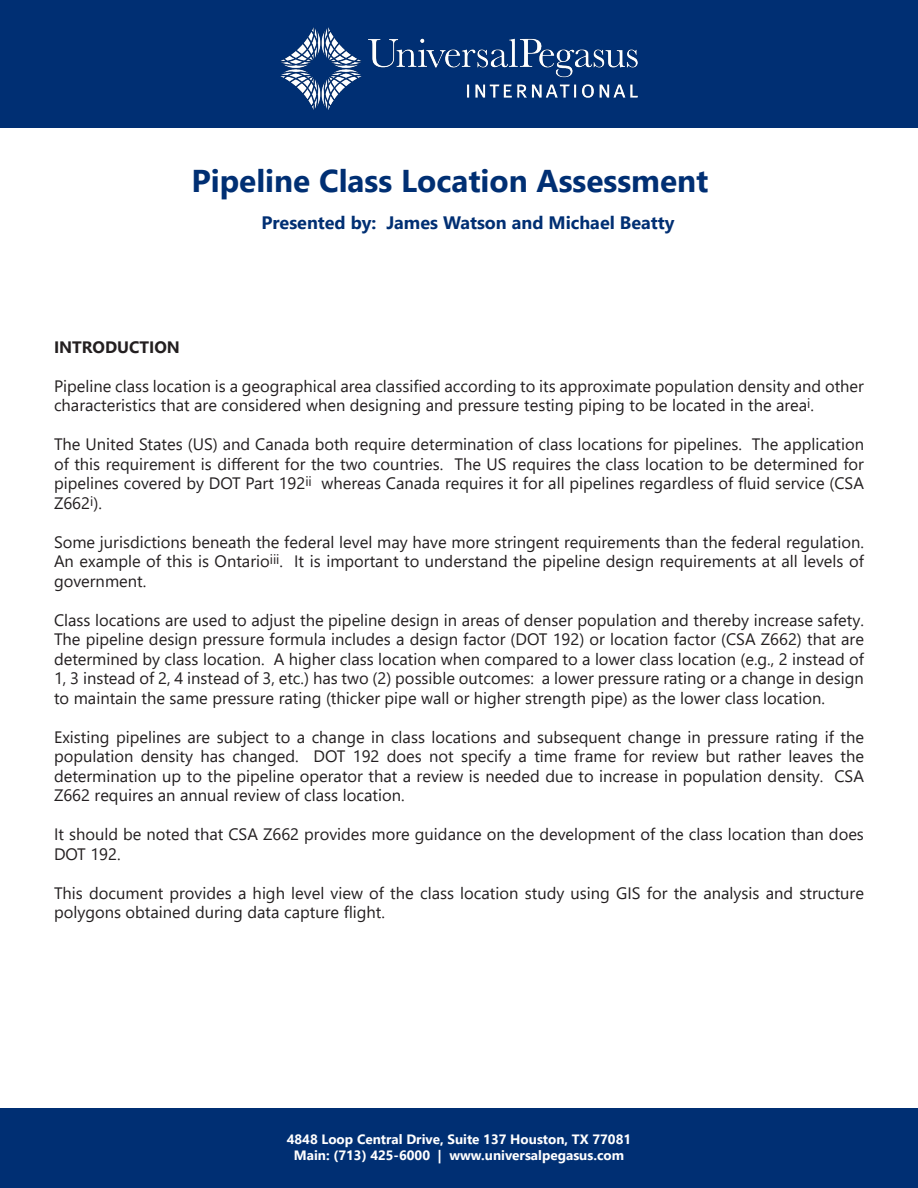
<style>
.page{position:relative;width:918px;height:1188px;background:#fff}
.page>*{position:absolute;margin:0;border:0;box-sizing:border-box;transform-origin:0 0}
.t1{font:700 31.5px "Segoe UI";color:#002f73}
.t2{font:700 18px "Segoe UI";color:#002f73}
.t3{font:16.5px/19.5px "Segoe UI";color:#231f20;text-align:justify}
.t4{font:700 16.5px "Segoe UI";color:#231f20}
.t5{font:700 13.5px "Segoe UI";color:#fff}
</style>
<div class="page">
<div style="left:0;top:0;width:918px;height:128px;background:#002f73"></div>
<div style="left:0;top:1108px;width:918px;height:80px;background:#002f73"></div>
<img style="left:280px;top:28px;width:358px;height:82px">
<p class="t1" style="left:191px;top:151px;width:518px">Pipeline Class Location Assessment</p>
<p class="t2" style="left:261px;top:206px;width:414px">Presented by: James Watson and Michael Beatty</p>
<p class="t4" style="left:54px;top:331px;width:127px">INTRODUCTION</p>
<p class="t3" style="left:54px;top:375px;width:812px">Pipeline class location is a geographical area classified according to its approximate population density and other characteristics that are considered when designing and pressure testing piping to be located in the area<sup>i</sup>.</p>
<p class="t3" style="left:54px;top:433px;width:812px">The United States (US) and Canada both require determination of class locations for pipelines. The application of this requirement is different for the two countries. The US requires the class location to be determined for pipelines covered by DOT Part 192<sup>ii</sup> whereas Canada requires it for all pipelines regardless of fluid service (CSA Z662<sup>i</sup>).</p>
<p class="t3" style="left:54px;top:531px;width:812px">Some jurisdictions beneath the federal level may have more stringent requirements than the federal regulation.<br>An example of this is Ontario<sup>iii</sup>. It is important to understand the pipeline design requirements at all levels of government.</p>
<p class="t3" style="left:54px;top:609px;width:812px">Class locations are used to adjust the pipeline design in areas of denser population and thereby increase safety.<br>The pipeline design pressure formula includes a design factor (DOT 192) or location factor (CSA Z662) that are determined by class location. A higher class location when compared to a lower class location (e.g., 2 instead of 1, 3 instead of 2, 4 instead of 3, etc.) has two (2) possible outcomes: a lower pressure rating or a change in design to maintain the same pressure rating (thicker pipe wall or higher strength pipe) as the lower class location.</p>
<p class="t3" style="left:54px;top:726px;width:812px">Existing pipelines are subject to a change in class locations and subsequent change in pressure rating if the population density has changed. DOT 192 does not specify a time frame for review but rather leaves the determination up to the pipeline operator that a review is needed due to increase in population density. CSA Z662 requires an annual review of class location.</p>
<p class="t3" style="left:54px;top:823px;width:811px">It should be noted that CSA Z662 provides more guidance on the development of the class location than does<br>DOT 192.</p>
<p class="t3" style="left:54px;top:882px;width:812px">This document provides a high level view of the class location study using GIS for the analysis and structure polygons obtained during data capture flight.</p>
<p class="t5" style="left:287px;top:1126px;width:346px">4848 Loop Central Drive, Suite 137 Houston, TX 77081</p>
<p class="t5" style="left:294px;top:1143px;width:332px">Main: (713) 425-6000 | www.universalpegasus.com</p>
</div>
